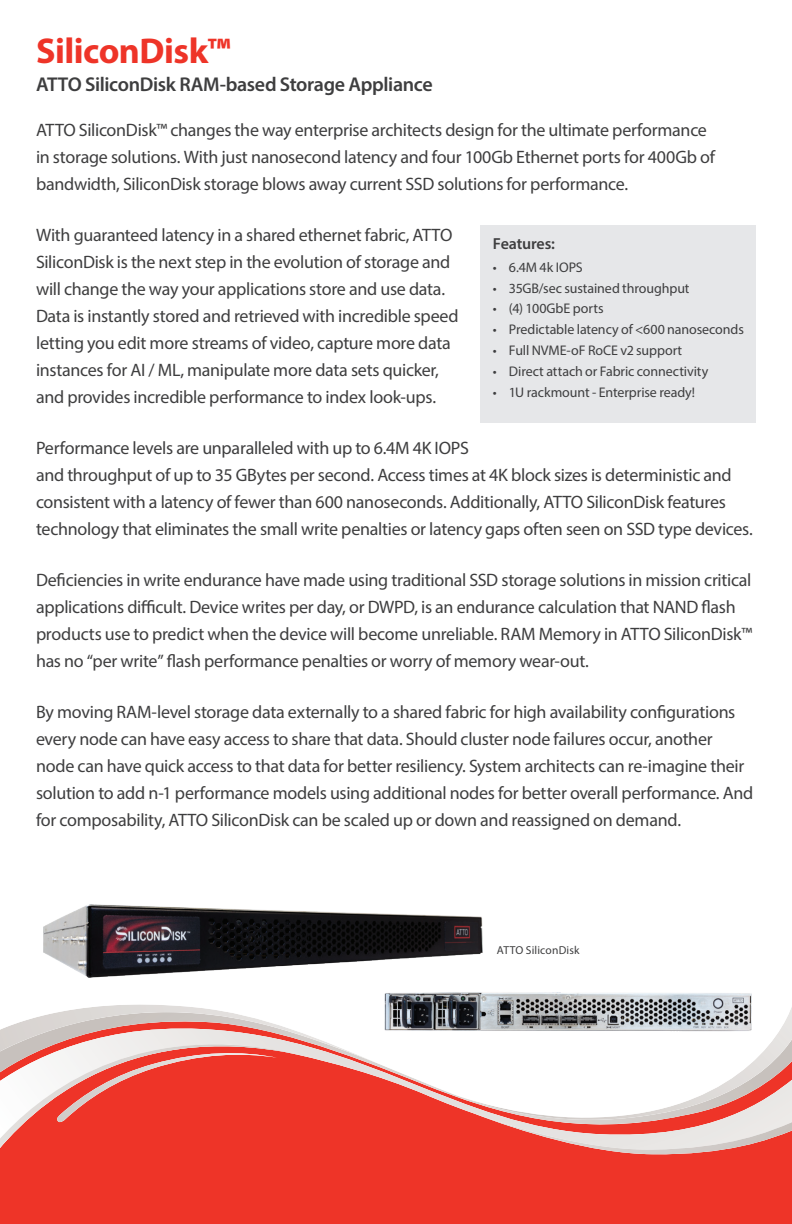
<style>
.page{position:relative;width:792px;height:1224px;background:#fff}
.page>*{position:absolute;margin:0;border:0;box-sizing:border-box;transform-origin:0 0}
.t1{font:700 36px "Myriad Pro";letter-spacing:-.015em;color:#ee3428}
.t2{font:600 20px "Myriad Pro";letter-spacing:-.02em;color:#3e3e3f}
.t3{font:18px/27px "Myriad Pro";letter-spacing:-.015em;color:#3e3e3f}
.t4{font:600 16px "Myriad Pro";letter-spacing:-.01em;color:#3e3e3f}
.t5{font:14px "Myriad Pro";letter-spacing:-.005em;color:#3e3e3f}
.t6{font:11.6px "Myriad Pro";letter-spacing:.015em;color:#3e3e3f}
</style>
<div class="page">
<div style="left:0;top:1160px;width:792px;height:64px;background:#ee3428"></div>
<div style="left:384px;top:1138px;width:408px;height:22px;background:#ee3428"></div>
<svg style="left:454px;top:1119px;width:338px;height:36px;background:#e8877f"></svg>
<div style="left:0;top:1119px;width:384px;height:52px;background:#ee3428"></div>
<svg style="left:0;top:993px;width:792px;height:126px"></svg>
<div style="left:481px;top:225px;width:275px;height:198px;background:#e6e7e9"></div>
<img style="left:43px;top:904px;width:439px;height:74px">
<img style="left:384px;top:972px;width:367px;height:82px">
<h1 class="t1" style="left:36px;top:27px;width:196px">SiliconDisk™</h1>
<p class="t2" style="left:36px;top:72px;width:398px">ATTO SiliconDisk RAM-based Storage Appliance</p>
<p class="t3" style="left:36px;top:116px;width:680px">ATTO SiliconDisk™ changes the way enterprise architects design for the ultimate performance in storage solutions. With just nanosecond latency and four 100Gb Ethernet ports for 400Gb of bandwidth, SiliconDisk storage blows away current SSD solutions for performance.</p>
<p class="t3" style="left:36px;top:221px;width:424px">With guaranteed latency in a shared ethernet fabric, ATTO SiliconDisk is the next step in the evolution of storage and will change the way your applications store and use data.<br>Data is instantly stored and retrieved with incredible speed letting you edit more streams of video, capture more data instances for AI / ML, manipulate more data sets quicker, and provides incredible performance to index look-ups.</p>
<p class="t3" style="left:36px;top:434px;width:718px">Performance levels are unparalleled with up to 6.4M 4K IOPS<br>and throughput of up to 35 GBytes per second. Access times at 4K block sizes is deterministic and consistent with a latency of fewer than 600 nanoseconds. Additionally, ATTO SiliconDisk features technology that eliminates the small write penalties or latency gaps often seen on SSD type devices.</p>
<p class="t3" style="left:36px;top:566px;width:718px">Deficiencies in write endurance have made using traditional SSD storage solutions in mission critical applications difficult. Device writes per day, or DWPD, is an endurance calculation that NAND flash products use to predict when the device will become unreliable. RAM Memory in ATTO SiliconDisk™ has no “per write” flash performance penalties or worry of memory wear-out.</p>
<p class="t3" style="left:36px;top:698px;width:719px">By moving RAM-level storage data externally to a shared fabric for high availability configurations every node can have easy access to share that data. Should cluster node failures occur, another node can have quick access to that data for better resiliency. System architects can re-imagine their solution to add n-1 performance models using additional nodes for better overall performance. And for composability, ATTO SiliconDisk can be scaled up or down and reassigned on demand.</p>
<p class="t4" style="left:493px;top:233px;width:64px">Features:</p>
<p class="t5" style="left:493px;top:258px;width:91px">• 6.4M 4k IOPS</p>
<p class="t5" style="left:493px;top:279px;width:198px">• 35GB/sec sustained throughput</p>
<p class="t5" style="left:493px;top:300px;width:112px">• (4) 100GbE ports</p>
<p class="t5" style="left:493px;top:321px;width:252px">• Predictable latency of &lt;600 nanoseconds</p>
<p class="t5" style="left:493px;top:342px;width:191px">• Full NVME-oF RoCE v2 support</p>
<p class="t5" style="left:493px;top:362px;width:217px">• Direct attach or Fabric connectivity</p>
<p class="t5" style="left:493px;top:383px;width:204px">• 1U rackmount - Enterprise ready!</p>
<p class="t6" style="left:497px;top:942px;width:84px">ATTO SiliconDisk</p>
</div>
